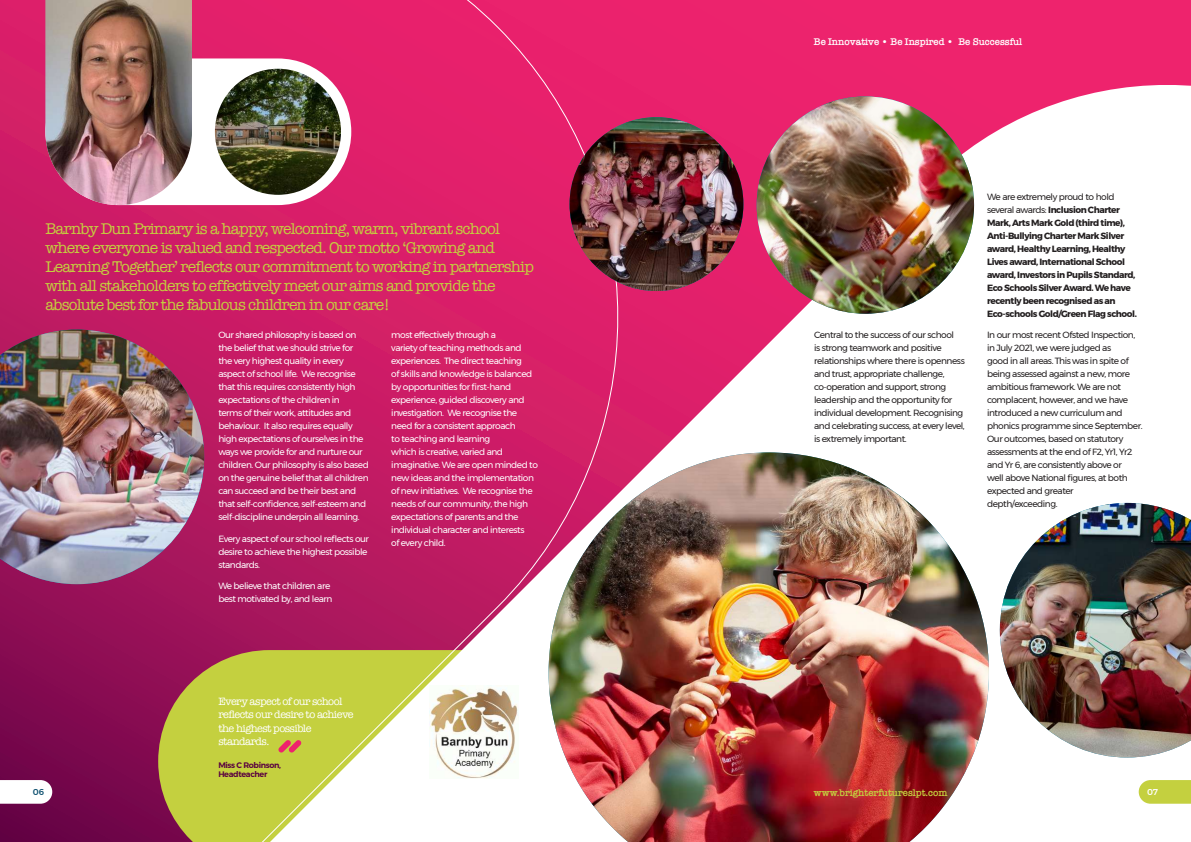
<style>
.page{position:relative;width:1191px;height:842px;background:#ee236d}
.page>*{position:absolute;margin:0;border:0;box-sizing:border-box;transform-origin:0 0}
.t1{font:16px/19px "American Typewriter";letter-spacing:-.05em;color:#c4d03f}
.t2{font:11px/13.4px "American Typewriter";letter-spacing:-.05em;color:#fff}
.t3{font:600 10px "American Typewriter";letter-spacing:-.01em;color:#fff}
.t4{font:600 10px "American Typewriter";letter-spacing:-.01em;color:#c4d03f}
.t5{font:9px/13px "Montserrat";letter-spacing:-.05em;color:#fff}
.t6{font:9px/13px "Montserrat";letter-spacing:-.05em;color:#231f20}
.t7{font:700 9px/13px "Montserrat";letter-spacing:-.05em;color:#231f20}
.t8{font:500 8.5px "Montserrat";color:#fff}
.t9{font:500 8.5px "Montserrat";color:#0e5170}
.t10{font:600 8px/9px "Montserrat";letter-spacing:-.04em;color:#59003f}
.s1{font-weight:400}
</style>
<div class="page">
<svg style="left:658px;top:85px;width:533px;height:757px;fill:#fff"></svg>
<svg style="left:1138px;top:780px;width:53px;height:24px"></svg>
<img style="left:999px;top:503px;width:192px;height:254px">
<img style="left:756px;top:96px;width:218px;height:218px;border-radius:109px">
<img style="left:658px;top:452px;width:331px;height:390px">
<img style="left:0;top:0;width:658px;height:842px">
<img style="left:569px;top:117px;width:174px;height:174px;border-radius:87px">
<p class="t1" style="left:45px;top:219px;width:490px">Barnby Dun Primary is a happy, welcoming, warm, vibrant school where everyone is valued and respected. Our motto ‘Growing and Learning Together’ reflects our commitment to working in partnership with all stakeholders to effectively meet our aims and provide the absolute best for the fabulous children in our care!</p>
<p class="t5" style="left:391px;top:328px;width:148px">most effectively through a<br>variety of teaching methods and experiences. The direct teaching<br>of skills and knowledge is balanced by opportunities for first-hand experience, guided discovery and investigation. We recognise the need for a consistent approach<br>to teaching and learning<br>which is creative, varied and imaginative. We are open minded to new ideas and the implementation of new initiatives. We recognise the needs of our community, the high expectations of parents and the individual character and interests<br>of every child.</p>
<p class="t5" style="left:218px;top:328px;width:152px">Our shared philosophy is based on the belief that we should strive for the very highest quality in every aspect of school life. We recognise that this requires consistently high expectations of the children in<br>terms of their work, attitudes and behaviour. It also requires equally high expectations of ourselves in the ways we provide for and nurture our children. Our philosophy is also based on the genuine belief that all children can succeed and be their best and that self-confidence, self-esteem and self-discipline underpin all learning.</p>
<p class="t5" style="left:218px;top:532px;width:152px">Every aspect of our school reflects our desire to achieve the highest possible standards.</p>
<p class="t5" style="left:218px;top:579px;width:116px">We believe that children are best motivated by, and learn</p>
<p class="t9" style="left:33px;top:785px;width:13px">06</p>
<p class="t2" style="left:218px;top:694px;width:137px">Every aspect of our school reflects our desire to achieve the highest possible standards.</p>
<p class="t10" style="left:218px;top:760px;width:64px">Miss C Robinson,<br>Headteacher</p>
<p class="t3" style="left:814px;top:34px;width:210px">Be Innovative • Be Inspired • Be Successful</p>
<p class="t6" style="left:814px;top:328px;width:152px">Central to the success of our school<br>is strong teamwork and positive relationships where there is openness and trust, appropriate challenge, co-operation and support, strong leadership and the opportunity for individual development. Recognising and celebrating success, at every level, is extremely important.</p>
<p class="t7" style="left:987px;top:190px;width:151px"><span class="s1">We are extremely proud to hold several awards:</span> Inclusion Charter Mark, Arts Mark Gold (third time), Anti-Bullying Charter Mark Silver award, Healthy Learning, Healthy Lives award, International School award, Investors in Pupils Standard, Eco Schools Silver Award. We have recently been recognised as an Eco-schools Gold/Green Flag school.</p>
<p class="t6" style="left:987px;top:328px;width:157px">In our most recent Ofsted Inspection, in July 2021, we were judged as<br>good in all areas. This was in spite of being assessed against a new, more ambitious framework. We are not complacent, however, and we have introduced a new curriculum and phonics programme since September.<br>Our outcomes, based on statutory assessments at the end of F2, Yr1, Yr2 and Yr 6, are consistently above or<br>well above National figures, at both expected and greater depth/exceeding.</p>
<p class="t4" style="left:814px;top:785px;width:136px">www.brighterfutureslpt.com</p>
<p class="t8" style="left:1147px;top:785px;width:12px">07</p>
</div>
